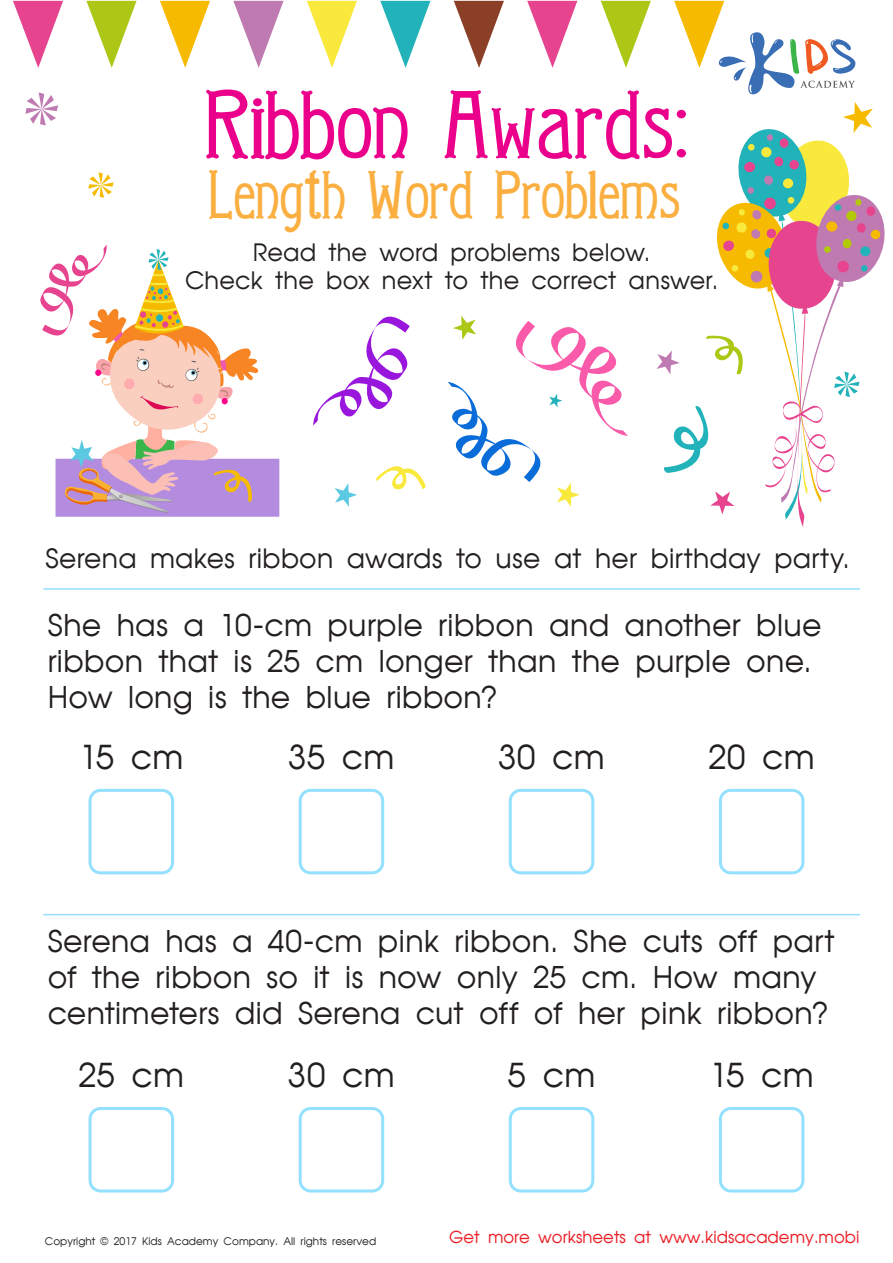
<style>
.page{position:relative;width:893px;height:1263px;background:#fff}
.page>*{position:absolute;margin:0;border:0;box-sizing:border-box;transform-origin:0 0}
.t1{font:70.05px "Arkhive";color:#eb008b;scale:1.08 1}
.t2{font:49.5px "Arkhive";color:#faaf40}
.t3{font:33px "AG Avant Garde Cyr";letter-spacing:.005em;color:#231f20}
.t4{font:30px/36px "AG Avant Garde Cyr";letter-spacing:.01em;color:#231f20}
.t5{font:26.55px "AG Avant Garde Cyr";letter-spacing:.01em;color:#231f20}
.t6{font:24px/28.8px "AG Avant Garde Cyr";letter-spacing:.01em;color:#231f20;text-align:center}
.t7{font:16.5px "AG Avant Garde Cyr";color:#ec1c24}
.t8{font:10.5px "AG Avant Garde Cyr";color:#231f20}
</style>
<div class="page">
<div style="left:88px;top:1107px;width:86px;height:86px;border:3px solid #93e0ff;border-radius:10px"></div>
<div style="left:508px;top:1107px;width:86px;height:86px;border:3px solid #93e0ff;border-radius:10px"></div>
<div style="left:298px;top:1107px;width:86px;height:86px;border:3px solid #93e0ff;border-radius:10px"></div>
<div style="left:718px;top:1107px;width:86px;height:86px;border:3px solid #93e0ff;border-radius:10px"></div>
<hr style="left:43px;top:914px;width:817px;height:1px;background:#93e0ff">
<div style="left:88px;top:789px;width:86px;height:85px;border:3px solid #93e0ff;border-radius:10px"></div>
<div style="left:508px;top:789px;width:86px;height:85px;border:3px solid #93e0ff;border-radius:10px"></div>
<div style="left:298px;top:789px;width:86px;height:85px;border:3px solid #93e0ff;border-radius:10px"></div>
<div style="left:718px;top:789px;width:86px;height:85px;border:3px solid #93e0ff;border-radius:10px"></div>
<hr style="left:43px;top:588px;width:817px;height:2px;background:#93e0ff">
<svg style="left:313px;top:316px;width:97px;height:110px"></svg>
<svg style="left:376px;top:466px;width:50px;height:24px"></svg>
<svg style="left:25px;top:92px;width:33px;height:34px"></svg>
<svg style="left:88px;top:172px;width:26px;height:26px"></svg>
<svg style="left:447px;top:316px;width:181px;height:191px"></svg>
<svg style="left:334px;top:483px;width:23px;height:24px"></svg>
<svg style="left:13px;top:1px;width:50px;height:67px"></svg>
<svg style="left:86px;top:1px;width:51px;height:67px"></svg>
<svg style="left:160px;top:1px;width:50px;height:67px"></svg>
<svg style="left:233px;top:1px;width:50px;height:67px"></svg>
<svg style="left:527px;top:1px;width:50px;height:67px"></svg>
<svg style="left:600px;top:1px;width:51px;height:67px"></svg>
<svg style="left:674px;top:1px;width:181px;height:94px"></svg>
<svg style="left:307px;top:1px;width:50px;height:67px"></svg>
<svg style="left:380px;top:1px;width:50px;height:67px"></svg>
<svg style="left:454px;top:1px;width:50px;height:67px"></svg>
<svg style="left:656px;top:102px;width:229px;height:426px"></svg>
<svg style="left:40px;top:244px;width:239px;height:273px"></svg>
<h1 class="t1" style="left:205px;top:80px;width:447px">Ribbon Awards:</h1>
<h2 class="t2" style="left:209px;top:163px;width:472px">Length Word Problems</h2>
<p class="t6" style="left:185px;top:238px;width:535px">Read the word problems below.<br>Check the box next to the correct answer.</p>
<p class="t5" style="left:46px;top:544px;width:805px">Serena makes ribbon awards to use at her birthday party.</p>
<p class="t4" style="left:48px;top:607px;width:775px">She has a 10-cm purple ribbon and another blue ribbon that is 25 cm longer than the purple one.<br>How long is the blue ribbon?</p>
<p class="t3" style="left:79px;top:738px;width:106px">15 cm</p>
<p class="t3" style="left:288px;top:738px;width:108px">35 cm</p>
<p class="t3" style="left:498px;top:738px;width:108px">30 cm</p>
<p class="t3" style="left:708px;top:738px;width:108px">20 cm</p>
<p class="t4" style="left:48px;top:923px;width:788px">Serena has a 40-cm pink ribbon. She cuts off part of the ribbon so it is now only 25 cm. How many centimeters did Serena cut off of her pink ribbon?</p>
<p class="t3" style="left:78px;top:1056px;width:107px">25 cm</p>
<p class="t3" style="left:288px;top:1056px;width:108px">30 cm</p>
<p class="t3" style="left:507px;top:1056px;width:89px">5 cm</p>
<p class="t3" style="left:709px;top:1056px;width:106px">15 cm</p>
<p class="t8" style="left:45px;top:1235px;width:333px">Copyright © 2017 Kids Academy Company. All rights reserved</p>
<p class="t7" style="left:449px;top:1228px;width:412px">Get more worksheets at www.kidsacademy.mobi</p>
</div>
